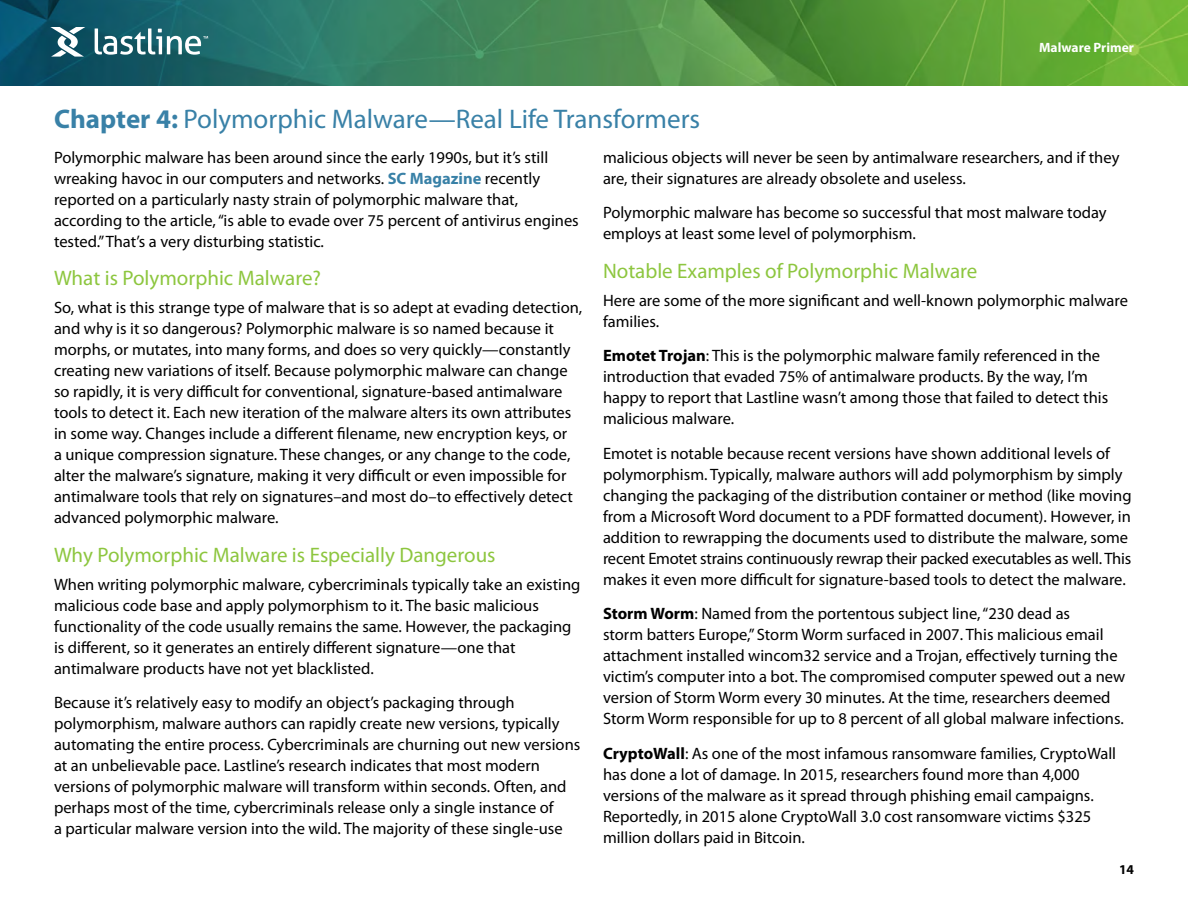
<style>
.page{position:relative;width:1188px;height:918px;background:#fff}
.page>*{position:absolute;margin:0;border:0;box-sizing:border-box;transform-origin:0 0}
.t1{font:27px "Myriad Pro";color:#3981a7}
.t2{font:21px "Myriad Pro";color:#8dc63f}
.t3{font:16.5px/21px "Myriad Pro";color:#000}
.t4{font:700 13.5px "Myriad Pro";color:#fff}
.t5{font:700 13.5px "Myriad Pro";color:#000}
.s1{font-weight:700}
.s2{font-weight:700;color:#3981a7}
</style>
<div class="page">
<img style="left:0;top:0;width:1188px;height:86px">
<svg style="left:50px;top:27px;width:35px;height:30px"></svg>
<svg style="left:95px;top:28px;width:113px;height:27px"></svg>
<p class="t4" style="left:1039px;top:40px;width:96px">Malware Primer</p>
<h1 class="t1" style="left:54px;top:104px;width:648px"><span class="s1">Chapter 4:</span> Polymorphic Malware—Real Life Transformers</h1>
<p class="t3" style="left:54px;top:147px;width:526px">Polymorphic malware has been around since the early 1990s, but it’s still wreaking havoc in our computers and networks. <span class="s2">SC Magazine</span> recently reported on a particularly nasty strain of polymorphic malware that, according to the article, “is able to evade over 75 percent of antivirus engines tested.” That’s a very disturbing statistic.</p>
<p class="t2" style="left:54px;top:267px;width:269px">What is Polymorphic Malware?</p>
<p class="t3" style="left:54px;top:297px;width:530px">So, what is this strange type of malware that is so adept at evading detection, and why is it so dangerous? Polymorphic malware is so named because it morphs, or mutates, into many forms, and does so very quickly—constantly creating new variations of itself. Because polymorphic malware can change so rapidly, it is very difficult for conventional, signature-based antimalware tools to detect it. Each new iteration of the malware alters its own attributes in some way. Changes include a different filename, new encryption keys, or<br>a unique compression signature. These changes, or any change to the code, alter the malware’s signature, making it very difficult or even impossible for antimalware tools that rely on signatures–and most do–to effectively detect advanced polymorphic malware.</p>
<p class="t2" style="left:54px;top:543px;width:443px">Why Polymorphic Malware is Especially Dangerous</p>
<p class="t3" style="left:54px;top:574px;width:528px">When writing polymorphic malware, cybercriminals typically take an existing malicious code base and apply polymorphism to it. The basic malicious functionality of the code usually remains the same. However, the packaging is different, so it generates an entirely different signature—one that antimalware products have not yet blacklisted.</p>
<p class="t3" style="left:54px;top:692px;width:528px">Because it’s relatively easy to modify an object’s packaging through polymorphism, malware authors can rapidly create new versions, typically automating the entire process. Cybercriminals are churning out new versions at an unbelievable pace. Lastline’s research indicates that most modern versions of polymorphic malware will transform within seconds. Often, and perhaps most of the time, cybercriminals release only a single instance of<br>a particular malware version into the wild. The majority of these single-use</p>
<p class="t3" style="left:603px;top:147px;width:518px">malicious objects will never be seen by antimalware researchers, and if they are, their signatures are already obsolete and useless.</p>
<p class="t3" style="left:603px;top:203px;width:505px">Polymorphic malware has become so successful that most malware today employs at least some level of polymorphism.</p>
<p class="t2" style="left:603px;top:259px;width:376px">Notable Examples of Polymorphic Malware</p>
<p class="t3" style="left:603px;top:290px;width:526px">Here are some of the more significant and well-known polymorphic malware families.</p>
<p class="t3" style="left:603px;top:346px;width:507px"><span class="s1">Emotet Trojan</span>: This is the polymorphic malware family referenced in the introduction that evaded 75% of antimalware products. By the way, I’m happy to report that Lastline wasn’t among those that failed to detect this malicious malware.</p>
<p class="t3" style="left:603px;top:443px;width:530px">Emotet is notable because recent versions have shown additional levels of polymorphism. Typically, malware authors will add polymorphism by simply changing the packaging of the distribution container or method (like moving from a Microsoft Word document to a PDF formatted document). However, in addition to rewrapping the documents used to distribute the malware, some recent Emotet strains continuously rewrap their packed executables as well. This makes it even more difficult for signature-based tools to detect the malware.</p>
<p class="t3" style="left:603px;top:604px;width:524px"><span class="s1">Storm Worm</span>: Named from the portentous subject line, “230 dead as<br>storm batters Europe,” Storm Worm surfaced in 2007. This malicious email attachment installed wincom32 service and a Trojan, effectively turning the victim’s computer into a bot. The compromised computer spewed out a new version of Storm Worm every 30 minutes. At the time, researchers deemed Storm Worm responsible for up to 8 percent of all global malware infections.</p>
<p class="t3" style="left:603px;top:743px;width:515px"><span class="s1">CryptoWall</span>: As one of the most infamous ransomware families, CryptoWall has done a lot of damage. In 2015, researchers found more than 4,000 versions of the malware as it spread through phishing email campaigns.<br>Reportedly, in 2015 alone CryptoWall 3.0 cost ransomware victims $325 million dollars paid in Bitcoin.</p>
<p class="t5" style="left:1119px;top:862px;width:16px">14</p>
</div>
